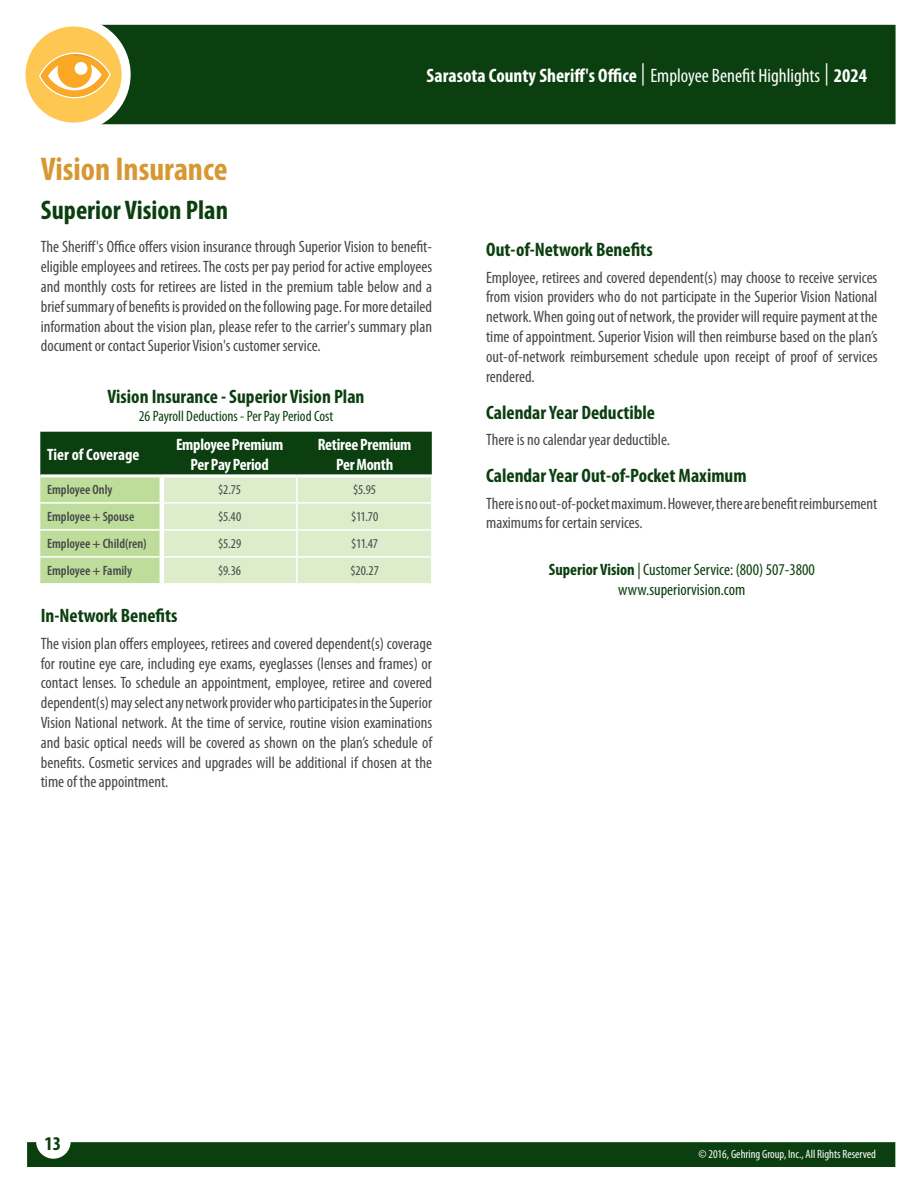
<style>
.page{position:relative;width:918px;height:1188px;background:#fff}
.page>*{position:absolute;margin:0;border:0;box-sizing:border-box;transform-origin:0 0}
.TOC_-_Insurance_Type_-_Header{font:700 condensed 33px "Myriad Pro";color:#d79833}
.Body_-_Plan_Name{font:700 condensed 27px "Myriad Pro";color:#0b3f0f}
.Body_-_Sub_Header{font:700 condensed 19.5px "Myriad Pro";color:#0b3f0f}
.t1{font:700 condensed 19.5px "Myriad Pro";color:#fff}
.Rate_Table_-_Header{font:700 condensed 19.5px "Myriad Pro";color:#0b3f0f}
.Body_-_Main{font:condensed 16.5px/19.8px "Myriad Pro";color:#464748;text-align:justify}
.Body_-_Intro{font:condensed 16.5px/19.8px "Myriad Pro";color:#464748;text-align:justify}
.Body_-_Carrier_Info{font:condensed 16.5px/19.8px "Myriad Pro";color:#0b3f0f;text-align:center}
.Rate_Table_-_Interior_Header{font:700 condensed 16.5px/19.8px "Myriad Pro";letter-spacing:-.015em;color:#fff;text-align:center}
.Rate_Table_-_Interior_Header-2{font:700 condensed 16.5px "Myriad Pro";letter-spacing:.005em;color:#fff}
.Rate_Table_-_Sub_Heading{font:condensed 15px "Myriad Pro";color:#0b3f0f}
.Table_2_-_Sub_Sub_Category{font:600 condensed 13.5px "Myriad Pro";color:#464748}
.Table_2_-_Numbers{font:condensed 13.5px "Myriad Pro";letter-spacing:-.01em;color:#464748}
.t2{font:condensed 12px "Myriad Pro";color:#fff}
.s1{font-weight:400;font-size:22.35px}
.s2{font-weight:400}
.s3{font-weight:700}
</style>
<div class="page">
<div style="left:27px;top:1142px;width:868px;height:25px;background:#0b3f0f"></div>
<div style="left:104px;top:25px;width:792px;height:99px;background:#0b3f0f"></div>
<svg style="left:21px;top:22px;width:105px;height:105px;background:#fed06e"></svg>
<div style="left:17px;top:17px;width:114px;height:115px;border:9px solid #fff;border-radius:50%"></div>
<div style="left:39px;top:52px;width:72px;height:47px;border:3px solid #fff;border-radius:50%"></div>
<svg style="left:41px;top:54px;width:68px;height:43px"></svg>
<svg style="left:40px;top:432px;width:392px;height:151px;background:#97b588"></svg>
<hr style="left:296px;top:477px;width:2px;height:25px;background:#fff">
<hr style="left:296px;top:504px;width:2px;height:25px;background:#fff">
<hr style="left:296px;top:531px;width:2px;height:25px;background:#fff">
<hr style="left:296px;top:558px;width:2px;height:25px;background:#fff">
<hr style="left:40px;top:502px;width:120px;height:2px;background:#fff">
<hr style="left:40px;top:474px;width:122px;height:3px;background:#fff">
<hr style="left:164px;top:502px;width:133px;height:2px;background:#fff">
<hr style="left:297px;top:502px;width:136px;height:2px;background:#fff">
<hr style="left:40px;top:529px;width:120px;height:2px;background:#fff">
<hr style="left:164px;top:529px;width:133px;height:2px;background:#fff">
<hr style="left:297px;top:529px;width:136px;height:2px;background:#fff">
<hr style="left:40px;top:556px;width:120px;height:2px;background:#fff">
<hr style="left:164px;top:556px;width:133px;height:2px;background:#fff">
<hr style="left:297px;top:556px;width:136px;height:2px;background:#fff">
<hr style="left:162px;top:474px;width:135px;height:3px;background:#fff">
<hr style="left:297px;top:474px;width:136px;height:3px;background:#fff">
<hr style="left:160px;top:477px;width:4px;height:26px;background:#fff">
<hr style="left:160px;top:503px;width:4px;height:27px;background:#fff">
<hr style="left:160px;top:530px;width:4px;height:27px;background:#fff">
<hr style="left:160px;top:557px;width:4px;height:26px;background:#fff">
<hr style="left:431px;top:477px;width:2px;height:25px;background:#fff">
<hr style="left:431px;top:504px;width:2px;height:25px;background:#fff">
<hr style="left:431px;top:531px;width:2px;height:25px;background:#fff">
<hr style="left:431px;top:558px;width:2px;height:25px;background:#fff">
<p class="t1" style="left:426px;top:65px;width:442px">Sarasota County Sheriff's Office <span class="s1">|</span> <span class="s2">Employee Benefit Highlights</span> <span class="s1">|</span> 2024</p>
<p class="TOC_-_Insurance_Type_-_Header" style="left:41px;top:151px;width:188px">Vision Insurance</p>
<p class="Body_-_Plan_Name" style="left:41px;top:195px;width:189px">Superior Vision Plan</p>
<p class="Body_-_Intro" style="left:41px;top:237px;width:393px">The Sheriff's Office offers vision insurance through Superior Vision to benefit&shy;eligible employees and retirees. The costs per pay period for active employees and monthly costs for retirees are listed in the premium table below and a brief summary of benefits is provided on the following page. For more detailed information about the vision plan, please refer to the carrier's summary plan document or contact Superior Vision's customer service.</p>
<p class="Rate_Table_-_Header" style="left:108px;top:386px;width:258px">Vision Insurance - Superior Vision Plan</p>
<p class="Rate_Table_-_Sub_Heading" style="left:139px;top:408px;width:196px">26 Payroll Deductions - Per Pay Period Cost</p>
<p class="Rate_Table_-_Interior_Header-2" style="left:47px;top:445px;width:94px">Tier of Coverage</p>
<p class="Rate_Table_-_Interior_Header" style="left:176px;top:435px;width:109px">Employee Premium<br>Per Pay Period</p>
<p class="Rate_Table_-_Interior_Header" style="left:318px;top:435px;width:95px">Retiree Premium</p>
<p class="Rate_Table_-_Interior_Header" style="left:336px;top:455px;width:59px">Per Month</p>
<p class="Table_2_-_Sub_Sub_Category" style="left:47px;top:483px;width:67px">Employee Only</p>
<p class="Table_2_-_Numbers" style="left:218px;top:483px;width:24px">$2.75</p>
<p class="Table_2_-_Numbers" style="left:353px;top:483px;width:24px">$5.95</p>
<p class="Table_2_-_Sub_Sub_Category" style="left:47px;top:510px;width:89px">Employee + Spouse</p>
<p class="Table_2_-_Numbers" style="left:218px;top:510px;width:25px">$5.40</p>
<p class="Table_2_-_Numbers" style="left:351px;top:510px;width:29px">$11.70</p>
<p class="Table_2_-_Sub_Sub_Category" style="left:47px;top:537px;width:101px">Employee + Child(ren)</p>
<p class="Table_2_-_Numbers" style="left:218px;top:537px;width:25px">$5.29</p>
<p class="Table_2_-_Numbers" style="left:351px;top:537px;width:28px">$11.47</p>
<p class="Table_2_-_Sub_Sub_Category" style="left:47px;top:564px;width:87px">Employee + Family</p>
<p class="Table_2_-_Numbers" style="left:218px;top:564px;width:24px">$9.36</p>
<p class="Table_2_-_Numbers" style="left:350px;top:564px;width:30px">$20.27</p>
<p class="Body_-_Sub_Header" style="left:41px;top:605px;width:138px">In-Network Benefits</p>
<p class="Body_-_Main" style="left:41px;top:634px;width:393px">The vision plan offers employees, retirees and covered dependent(s) coverage for routine eye care, including eye exams, eyeglasses (lenses and frames) or contact lenses. To schedule an appointment, employee, retiree and covered dependent(s) may select any network provider who participates in the Superior Vision National network. At the time of service, routine vision examinations and basic optical needs will be covered as shown on the plan’s schedule of benefits. Cosmetic services and upgrades will be additional if chosen at the time of the appointment.</p>
<p class="Body_-_Sub_Header" style="left:486px;top:239px;width:168px">Out-of-Network Benefits</p>
<p class="Body_-_Main" style="left:486px;top:268px;width:393px">Employee, retirees and covered dependent(s) may choose to receive services from vision providers who do not participate in the Superior Vision National network. When going out of network, the provider will require payment at the time of appointment. Superior Vision will then reimburse based on the plan’s out-of-network reimbursement schedule upon receipt of proof of services rendered.</p>
<p class="Body_-_Sub_Header" style="left:486px;top:401px;width:171px">Calendar Year Deductible</p>
<p class="Body_-_Main" style="left:486px;top:430px;width:185px">There is no calendar year deductible.</p>
<p class="Body_-_Sub_Header" style="left:486px;top:465px;width:262px">Calendar Year Out-of-Pocket Maximum</p>
<p class="Body_-_Main" style="left:486px;top:493px;width:393px">There is no out-of-pocket maximum. However, there are benefit reimbursement maximums for certain services.</p>
<p class="Body_-_Carrier_Info" style="left:549px;top:560px;width:268px"><span class="s3">Superior Vision</span> | Customer Service: (800) 507-3800 www.superiorvision.com</p>
<p class="Rate_Table_-_Header" style="left:45px;top:1133px;width:18px">13</p>
<p class="t2" style="left:698px;top:1148px;width:179px">© 2016, Gehring Group, Inc., All Rights Reserved</p>
</div>
